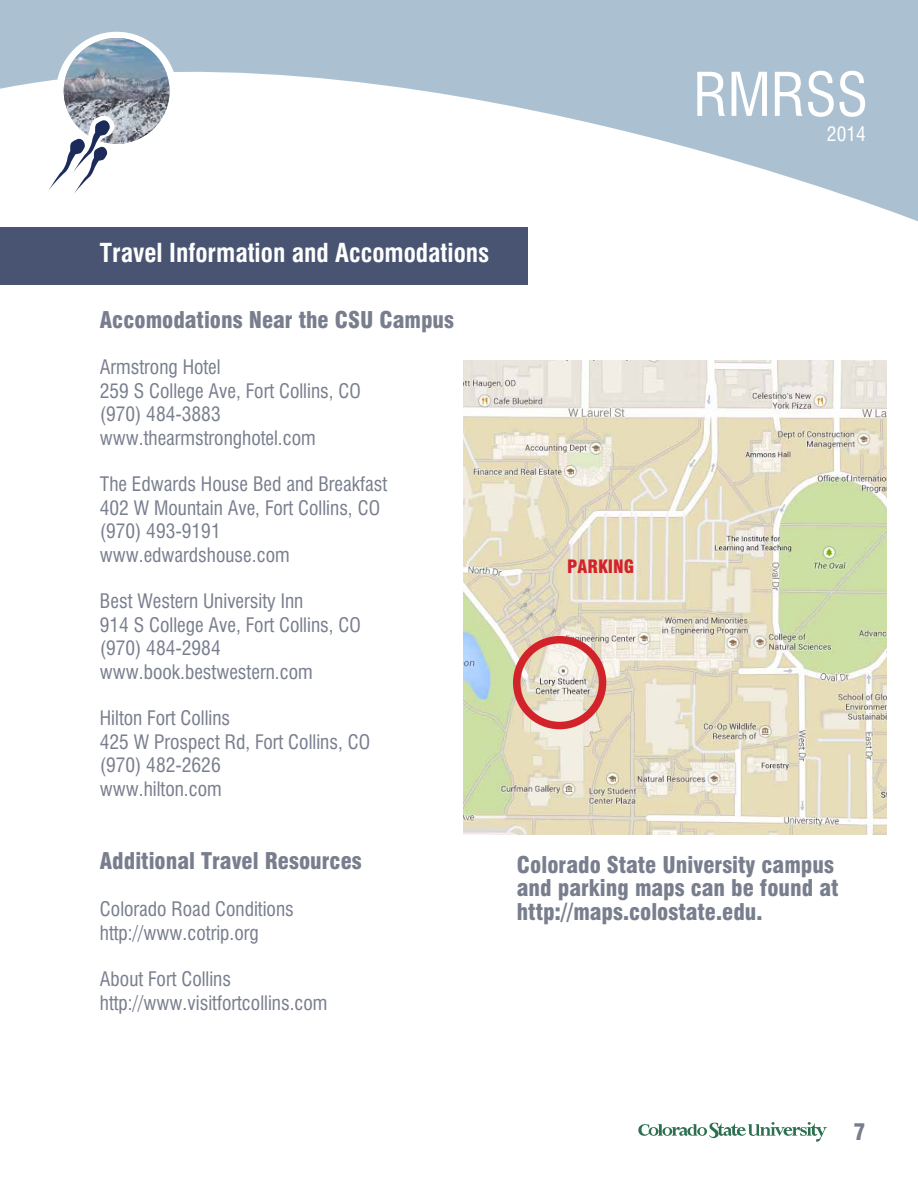
<style>
.page{position:relative;width:918px;height:1188px;background:#fff}
.page>*{position:absolute;margin:0;border:0;box-sizing:border-box;transform-origin:0 0}
.t1{font:condensed 58.65px "Swiss 721 BT";color:#fff}
.t2{font:700 condensed 25.5px "Swiss 721 BT";color:#fff}
.t3{font:900 condensed 22.5px/23.4px "Swiss 721 BT";color:#797e8e}
.t4{font:condensed 19.5px/23.4px "Swiss 721 BT";color:#797e8e}
.t5{font:condensed 19.5px "Swiss 721 BT";color:#fff}
.t6{font:900 condensed 18px "Swiss 721 BT";color:#d2232a}
</style>
<div class="page">
<svg style="left:0;top:0;width:918px;height:222px;fill:#abc1d2"></svg>
<div style="left:56px;top:32px;width:121px;height:121px;background:#fff;border-radius:50%"></div>
<img style="left:64px;top:38px;width:106px;height:106px;border-radius:53px">
<svg style="left:47px;top:112px;width:70px;height:84px"></svg>
<svg style="left:638px;top:1122px;width:189px;height:20px"></svg>
<div style="left:0;top:227px;width:527px;height:57px;background:#485471"></div>
<img style="left:464px;top:360px;width:423px;height:475px">
<div style="left:513px;top:636px;width:93px;height:93px;border:8px solid #d2232a;border-radius:50%"></div>
<h1 class="t1" style="left:693px;top:59px;width:176px">RMRSS</h1>
<p class="t5" style="left:827px;top:122px;width:40px">2014</p>
<h2 class="t2" style="left:100px;top:238px;width:391px">Travel Information and Accomodations</h2>
<p class="t3" style="left:100px;top:308px;width:356px">Accomodations Near the CSU Campus</p>
<p class="t4" style="left:100px;top:356px;width:263px">Armstrong Hotel<br>259 S College Ave, Fort Collins, CO (970) 484-3883 www.thearmstronghotel.com</p>
<p class="t4" style="left:100px;top:473px;width:289px">The Edwards House Bed and Breakfast<br>402 W Mountain Ave, Fort Collins, CO (970) 493-9191 www.edwardshouse.com</p>
<p class="t4" style="left:100px;top:590px;width:263px">Best Western University Inn<br>914 S College Ave, Fort Collins, CO (970) 484-2984 www.book.bestwestern.com</p>
<p class="t4" style="left:100px;top:707px;width:272px">Hilton Fort Collins<br>425 W Prospect Rd, Fort Collins, CO (970) 482-2626<br>www.hilton.com</p>
<p class="t3" style="left:100px;top:850px;width:263px">Additional Travel Resources</p>
<p class="t4" style="left:100px;top:897px;width:195px">Colorado Road Conditions http://www.cotrip.org</p>
<p class="t4" style="left:100px;top:968px;width:229px">About Fort Collins http://www.visitfortcollins.com</p>
<p class="t6" style="left:567px;top:555px;width:68px">PARKING</p>
<p class="t3" style="left:517px;top:853px;width:323px">Colorado State University campus and parking maps can be found at http://maps.colostate.edu.</p>
<p class="t3" style="left:854px;top:1120px;width:14px">7</p>
</div>
